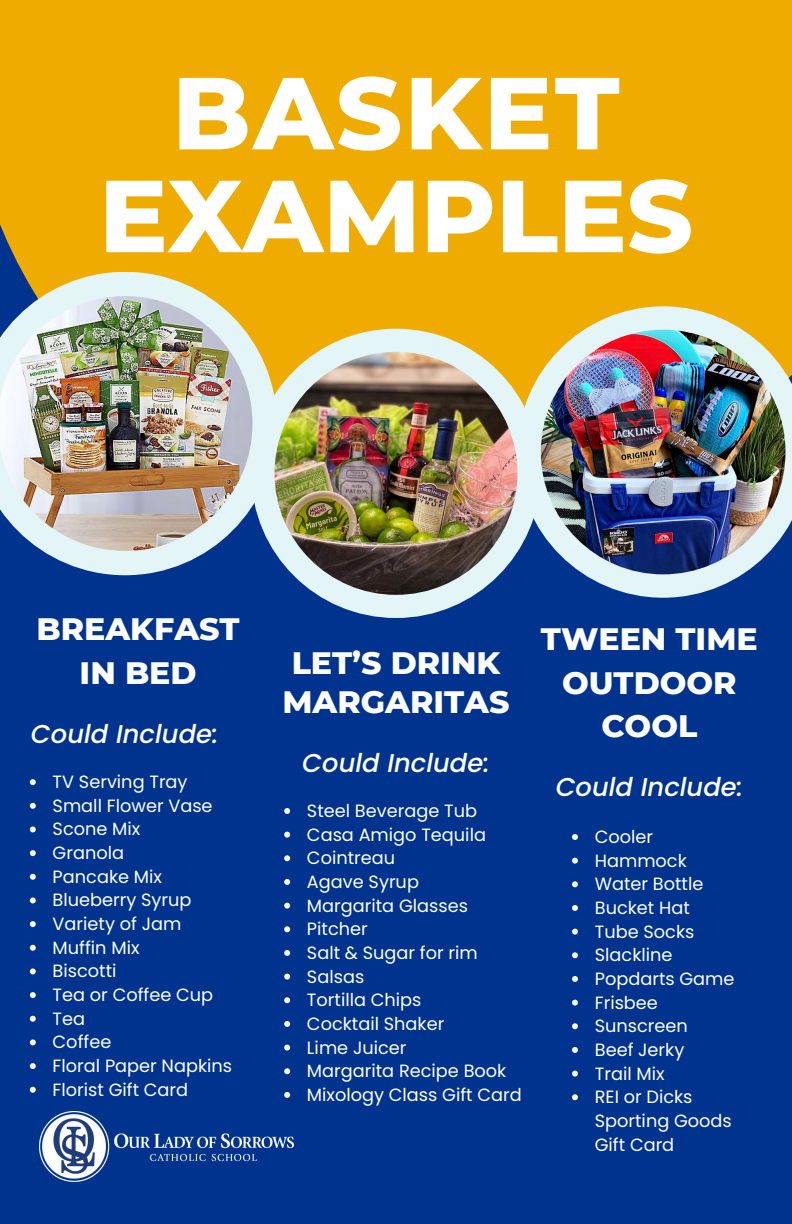
<style>
.page{position:relative;width:792px;height:1224px;background:#00338d}
.page>*{position:absolute;margin:0;border:0;box-sizing:border-box;transform-origin:0 0}
.t1{font:800 102.2px "Montserrat";color:#fff}
.t2{font:800 31.6px/43.6px "Montserrat";color:#fff;text-align:center}
.t3{font:italic 500 25.8px "Poppins";color:#fff}
.t4{font:17.8px/23.6px "Poppins";color:#fff}
</style>
<div class="page">
<div style="left:0;top:0;width:792px;height:524px;background:#f0ab00"></div>
<svg style="left:0;top:272px;width:277px;height:303px"></svg>
<img style="left:0;top:296px;width:253px;height:255px">
<div style="left:251px;top:329px;width:290px;height:289px;background:#e3f5f6;border-radius:50%"></div>
<img style="left:275px;top:352px;width:242px;height:243px;border-radius:50%">
<svg style="left:517px;top:306px;width:275px;height:292px;fill:#e3f5f6"></svg>
<img style="left:541px;top:330px;width:245px;height:244px;border-radius:50%">
<img style="left:40px;top:1111px;width:253px;height:71px">
<svg style="left:284px;top:808px;width:6px;height:6px"></svg>
<svg style="left:284px;top:832px;width:6px;height:6px"></svg>
<svg style="left:284px;top:855px;width:6px;height:6px"></svg>
<svg style="left:284px;top:879px;width:6px;height:6px"></svg>
<svg style="left:284px;top:903px;width:6px;height:6px"></svg>
<svg style="left:284px;top:926px;width:6px;height:6px"></svg>
<svg style="left:284px;top:950px;width:6px;height:6px"></svg>
<svg style="left:284px;top:974px;width:6px;height:6px"></svg>
<svg style="left:284px;top:997px;width:6px;height:6px"></svg>
<svg style="left:284px;top:1021px;width:6px;height:6px"></svg>
<svg style="left:284px;top:1045px;width:6px;height:6px"></svg>
<svg style="left:284px;top:1068px;width:6px;height:6px"></svg>
<svg style="left:284px;top:1092px;width:6px;height:6px"></svg>
<svg style="left:572px;top:834px;width:6px;height:6px"></svg>
<svg style="left:572px;top:858px;width:6px;height:6px"></svg>
<svg style="left:572px;top:881px;width:6px;height:6px"></svg>
<svg style="left:572px;top:905px;width:6px;height:6px"></svg>
<svg style="left:572px;top:929px;width:6px;height:6px"></svg>
<svg style="left:572px;top:952px;width:6px;height:6px"></svg>
<svg style="left:572px;top:976px;width:6px;height:6px"></svg>
<svg style="left:572px;top:1000px;width:6px;height:6px"></svg>
<svg style="left:572px;top:1023px;width:6px;height:6px"></svg>
<svg style="left:572px;top:1047px;width:6px;height:6px"></svg>
<svg style="left:572px;top:1071px;width:6px;height:6px"></svg>
<svg style="left:572px;top:1094px;width:6px;height:6px"></svg>
<svg style="left:30px;top:779px;width:6px;height:6px"></svg>
<svg style="left:30px;top:803px;width:6px;height:6px"></svg>
<svg style="left:30px;top:827px;width:6px;height:5px"></svg>
<svg style="left:30px;top:850px;width:6px;height:6px"></svg>
<svg style="left:30px;top:874px;width:6px;height:6px"></svg>
<svg style="left:30px;top:897px;width:6px;height:6px"></svg>
<svg style="left:30px;top:921px;width:6px;height:6px"></svg>
<svg style="left:30px;top:945px;width:6px;height:6px"></svg>
<svg style="left:30px;top:968px;width:6px;height:6px"></svg>
<svg style="left:30px;top:992px;width:6px;height:6px"></svg>
<svg style="left:30px;top:1016px;width:6px;height:6px"></svg>
<svg style="left:30px;top:1039px;width:6px;height:6px"></svg>
<svg style="left:30px;top:1063px;width:6px;height:6px"></svg>
<svg style="left:30px;top:1087px;width:6px;height:6px"></svg>
<p class="t1" style="left:172px;top:50px;width:449px">BASKET</p>
<p class="t1" style="left:99px;top:153px;width:595px">EXAMPLES</p>
<p class="t2" style="left:37px;top:607px;width:205px">BREAKFAST<br>IN BED</p>
<p class="t3" style="left:31px;top:715px;width:189px">Could Include:</p>
<p class="t4" style="left:53px;top:770px;width:136px">TV Serving Tray</p>
<p class="t4" style="left:53px;top:794px;width:162px">Small Flower Vase</p>
<p class="t4" style="left:53px;top:817px;width:89px">Scone Mix</p>
<p class="t4" style="left:53px;top:841px;width:73px">Granola</p>
<p class="t4" style="left:53px;top:865px;width:111px">Pancake Mix</p>
<p class="t4" style="left:53px;top:888px;width:140px">Blueberry Syrup</p>
<p class="t4" style="left:53px;top:912px;width:130px">Variety of Jam</p>
<p class="t4" style="left:53px;top:936px;width:88px">Muffin Mix</p>
<p class="t4" style="left:53px;top:959px;width:65px">Biscotti</p>
<p class="t4" style="left:53px;top:983px;width:162px">Tea or Coffee Cup</p>
<p class="t4" style="left:53px;top:1007px;width:34px">Tea</p>
<p class="t4" style="left:53px;top:1030px;width:60px">Coffee</p>
<p class="t4" style="left:53px;top:1054px;width:181px">Floral Paper Napkins</p>
<p class="t4" style="left:53px;top:1078px;width:137px">Florist Gift Card</p>
<p class="t2" style="left:283px;top:643px;width:228px;line-height:39px;text-align:left">LET’S DRINK<br>MARGARITAS</p>
<p class="t3" style="left:302px;top:745px;width:189px">Could Include:</p>
<h2 class="t4" style="left:307px;top:799px;width:172px">Steel Beverage Tub</h2>
<h2 class="t4" style="left:307px;top:823px;width:181px">Casa Amigo Tequila</h2>
<h2 class="t4" style="left:307px;top:846px;width:90px">Cointreau</h2>
<h3 class="t4" style="left:307px;top:870px;width:114px">Agave Syrup</h3>
<h3 class="t4" style="left:307px;top:894px;width:163px">Margarita Glasses</h3>
<p class="t4" style="left:307px;top:917px;width:62px">Pitcher</p>
<p class="t4" style="left:307px;top:941px;width:172px">Salt &amp; Sugar for rim</p>
<p class="t4" style="left:307px;top:964px;width:59px">Salsas</p>
<p class="t4" style="left:307px;top:988px;width:116px">Tortilla Chips</p>
<p class="t4" style="left:307px;top:1012px;width:139px">Cocktail Shaker</p>
<p class="t4" style="left:307px;top:1035px;width:101px">Lime Juicer</p>
<p class="t4" style="left:307px;top:1059px;width:201px">Margarita Recipe Book</p>
<p class="t4" style="left:307px;top:1083px;width:216px">Mixology Class Gift Card</p>
<p class="t2" style="left:541px;top:617px;width:218px">TWEEN TIME<br>OUTDOOR<br>COOL</p>
<p class="t3" style="left:556px;top:769px;width:189px">Could Include:</p>
<p class="t4" style="left:595px;top:825px;width:60px">Cooler</p>
<h3 class="t4" style="left:595px;top:849px;width:94px">Hammock</h3>
<p class="t4" style="left:595px;top:872px;width:110px">Water Bottle</p>
<p class="t4" style="left:595px;top:896px;width:97px">Bucket Hat</p>
<p class="t4" style="left:595px;top:920px;width:101px">Tube Socks</p>
<p class="t4" style="left:595px;top:943px;width:79px">Slackline</p>
<p class="t4" style="left:595px;top:967px;width:141px">Popdarts Game</p>
<p class="t4" style="left:595px;top:990px;width:65px">Frisbee</p>
<p class="t4" style="left:595px;top:1014px;width:95px">Sunscreen</p>
<p class="t4" style="left:595px;top:1038px;width:91px">Beef Jerky</p>
<p class="t4" style="left:595px;top:1061px;width:71px">Trail Mix</p>
<p class="t4" style="left:595px;top:1085px;width:139px">REI or Dicks<br>Sporting Goods<br>Gift Card</p>
</div>
